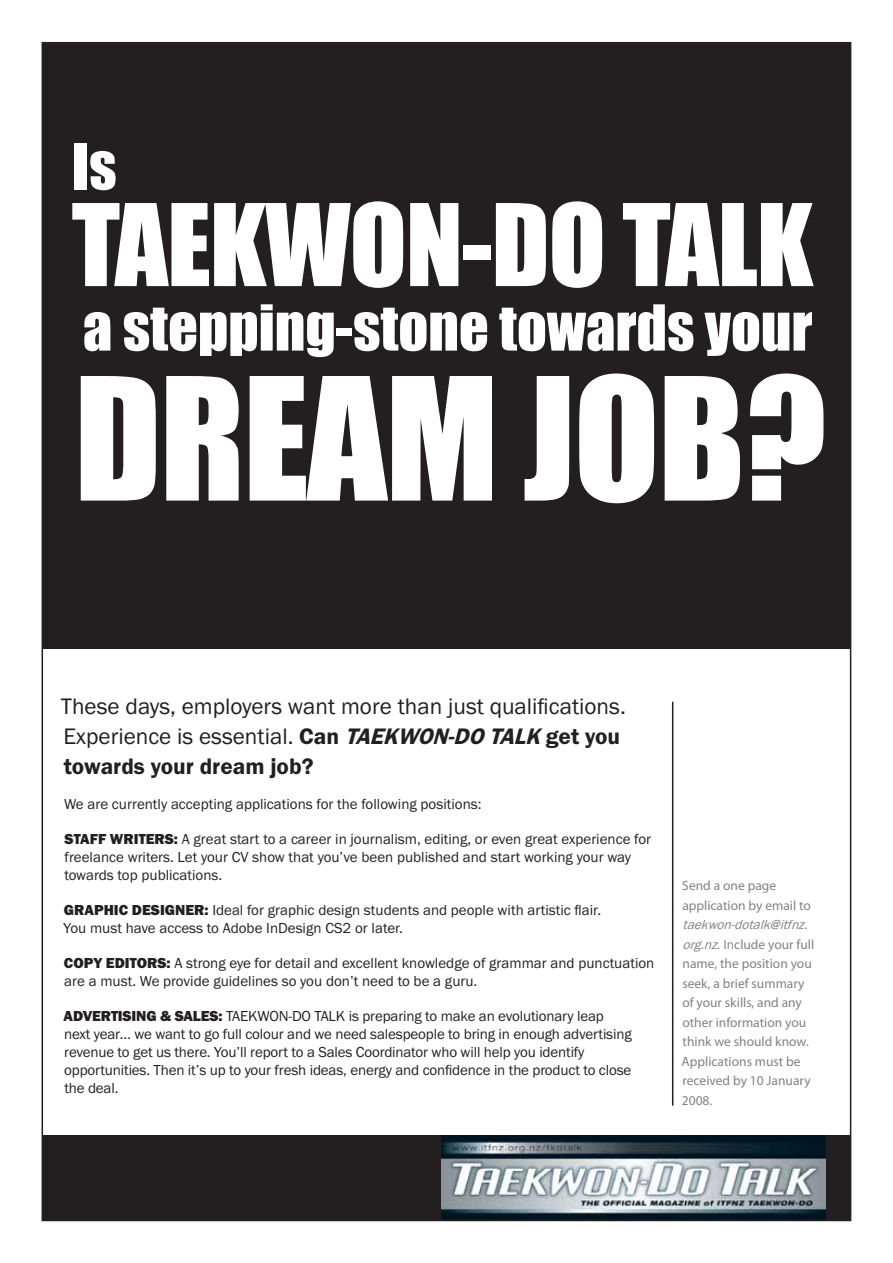
<style>
.page{position:relative;width:893px;height:1263px;background:#fff}
.page>*{position:absolute;margin:0;border:0;box-sizing:border-box;transform-origin:0 0}
.t1{font:157.5px "Impact";letter-spacing:-.01em;color:#fff}
.t2{font:105px "Impact";letter-spacing:-.01em;color:#fff}
.t3{font:58.5px "Impact";color:#fff}
.t4{font:23.25px/30px "Franklin Gothic";color:#231f20}
.t5{font:15px/18px "Franklin Gothic";color:#231f20}
.t6{font:13.5px/19.5px "Myriad Pro";color:#808285}
.t7{font:italic 13.5px "Franklin Gothic";color:#808285}
.s1{font-weight:600}
.s2{font-weight:600;font-style:italic}
.s3{font-weight:800}
.s4{font-family:"Franklin Gothic";font-style:italic}
.s5{font-family:"Franklin Gothic"}
</style>
<div class="page">
<div style="left:42px;top:1135px;width:808px;height:85px;background:#231f20"></div>
<img style="left:441px;top:1135px;width:384px;height:83px">
<div style="left:42px;top:43px;width:808px;height:606px;background:#231f20"></div>
<hr style="left:672px;top:702px;width:1px;height:404px;background:#231f20">
<h3 class="t3" style="left:72px;top:148px;width:46px">Is</h3>
<h2 class="t2" style="left:72px;top:211px;width:742px">TAEKWON-DO TALK</h2>
<h3 class="t3" style="left:83px;top:309px;width:731px">a stepping-stone towards your</h3>
<h1 class="t1" style="left:74px;top:388px;width:753px">DREAM JOB?</h1>
<h3 class="t4" style="left:61px;top:693px;width:566px">These days, employers want more than just qualifications.<br>Experience is essential. <span class="s1">Can</span> <span class="s2">TAEKWON-DO TALK</span> <span class="s1">get you towards your dream job?</span></h3>
<p class="t5" style="left:64px;top:796px;width:419px">We are currently accepting applications for the following positions:</p>
<p class="t5" style="left:64px;top:831px;width:588px"><span class="s3">STAFF WRITERS:</span> A great start to a career in journalism, editing, or even great experience for freelance writers. Let your CV show that you’ve been published and start working your way towards top publications.</p>
<p class="t5" style="left:64px;top:902px;width:539px"><span class="s3">GRAPHIC DESIGNER:</span> Ideal for graphic design students and people with artistic flair.<br>You must have access to Adobe InDesign CS2 or later.</p>
<p class="t5" style="left:64px;top:955px;width:592px"><span class="s3">COPY EDITORS:</span> A strong eye for detail and excellent knowledge of grammar and punctuation are a must. We provide guidelines so you don’t need to be a guru.</p>
<p class="t5" style="left:64px;top:1008px;width:569px"><span class="s3">ADVERTISING &amp; SALES:</span> TAEKWON-DO TALK is preparing to make an evolutionary leap next year… we want to go full colour and we need salespeople to bring in enough advertising revenue to get us there. You’ll report to a Sales Coordinator who will help you identify opportunities. Then it’s up to your fresh ideas, energy and confidence in the product to close the deal.</p>
<p class="t6" style="left:682px;top:878px;width:130px">Send a one page application by email to</p>
<p class="t7" style="left:682px;top:920px;width:130px">taekwon-dotalk@itfnz.</p>
<p class="t6" style="left:681px;top:936px;width:134px"><span class="s4">org.nz</span><span class="s5">. In</span>clude your full name, the position you seek, a brief summary of your skills, and any other information you think we should know.<br>Applications must be received by 10 January<br>2008.</p>
</div>
